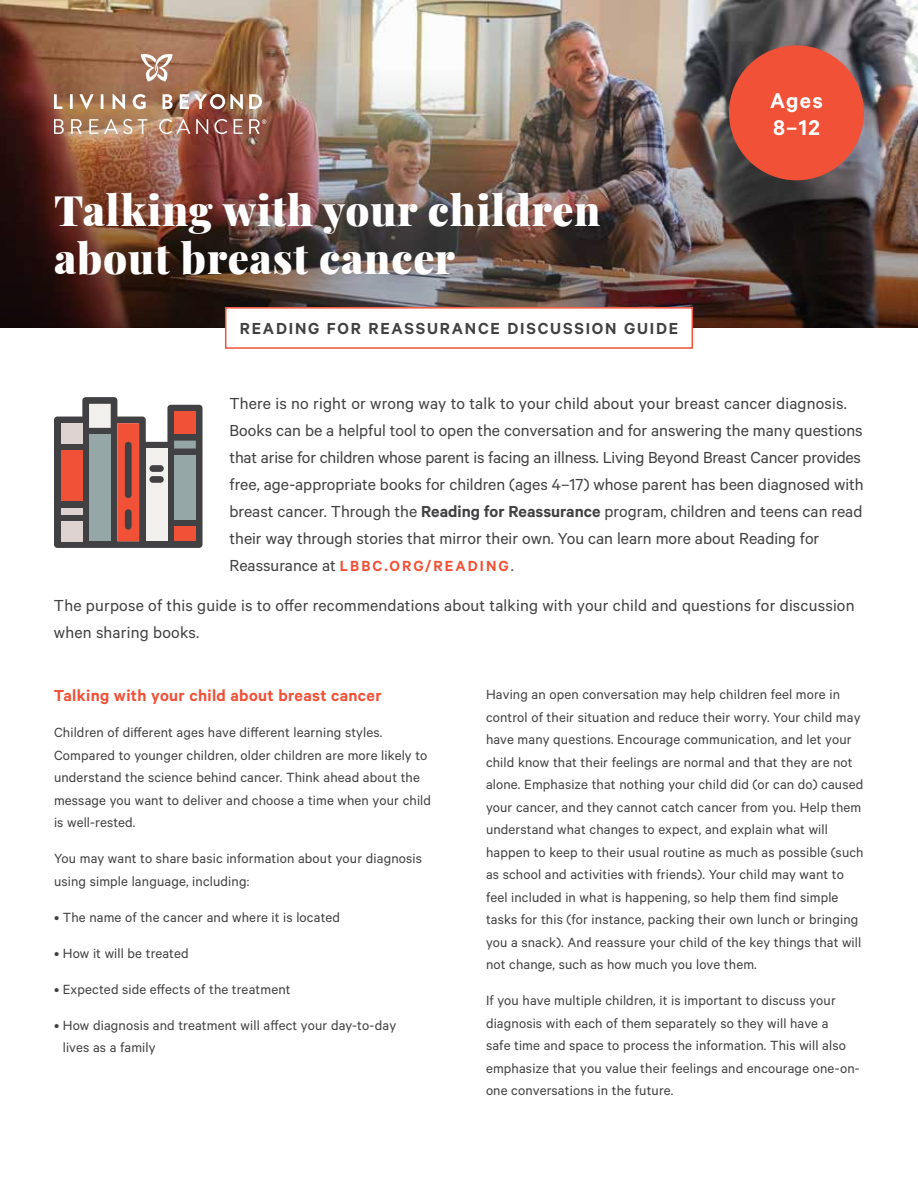
<style>
.page{position:relative;width:918px;height:1188px;background:#fff}
.page>*{position:absolute;margin:0;border:0;box-sizing:border-box;transform-origin:0 0}
.t1{font:900 42px/48px "Playfair Display";letter-spacing:.02em;color:#fff}
.t2{font:600 24px/27px "Calibre";letter-spacing:.05em;color:#fff}
.t3{font:18px/27px "Calibre";color:#414042}
.t4{font:600 18px "Calibre";letter-spacing:.02em;color:#f05137}
.t5{font:600 18px "Calibre";letter-spacing:.1em;color:#414042}
.t6{font:600 16.5px "Calibre";letter-spacing:.125em;color:#f05137}
.t7{font:15px/22.5px "Calibre";letter-spacing:.01em;color:#414042}
.s1{font-weight:600}
.s2{font-weight:400;font-size:18px;color:#414042}
</style>
<div class="page">
<img style="left:0;top:0;width:918px;height:69px">
<img style="left:0;top:69px;width:918px;height:259px">
<div style="left:226px;top:308px;width:466px;height:40px;background:#fff"></div>
<div style="left:225px;top:307px;width:468px;height:42px;border:2px solid #f05137"></div>
<div style="left:729px;top:45px;width:135px;height:135px;background:#f05137;border-radius:50%"></div>
<svg style="left:54px;top:397px;width:149px;height:151px;background:#9e827e"></svg>
<div style="left:174px;top:455px;width:22px;height:65px;background:#95a8a7"></div>
<div style="left:174px;top:527px;width:22px;height:14px;background:#f05137"></div>
<svg style="left:141px;top:54px;width:32px;height:28px"></svg>
<svg style="left:54px;top:94px;width:9px;height:15px"></svg>
<hr style="left:70px;top:94px;width:3px;height:15px;background:#fff">
<svg style="left:79px;top:94px;width:15px;height:15px"></svg>
<svg style="left:101px;top:94px;width:2px;height:15px"></svg>
<svg style="left:113px;top:94px;width:12px;height:15px"></svg>
<svg style="left:133px;top:94px;width:13px;height:15px"></svg>
<svg style="left:163px;top:94px;width:10px;height:15px"></svg>
<svg style="left:180px;top:94px;width:63px;height:15px"></svg>
<svg style="left:249px;top:94px;width:13px;height:15px"></svg>
<svg style="left:54px;top:119px;width:10px;height:15px"></svg>
<svg style="left:71px;top:119px;width:11px;height:15px"></svg>
<svg style="left:89px;top:119px;width:9px;height:15px"></svg>
<svg style="left:104px;top:119px;width:43px;height:15px"></svg>
<svg style="left:159px;top:119px;width:31px;height:15px"></svg>
<svg style="left:196px;top:119px;width:12px;height:15px"></svg>
<svg style="left:214px;top:119px;width:13px;height:15px"></svg>
<svg style="left:234px;top:119px;width:9px;height:15px"></svg>
<svg style="left:249px;top:119px;width:17px;height:15px"></svg>
<h1 class="t1" style="left:54px;top:182px;width:548px">Talking with your children about breast cancer</h1>
<p class="t5" style="left:240px;top:317px;width:440px">READING FOR REASSURANCE DISCUSSION GUIDE</p>
<h2 class="t2" style="left:770px;top:86px;width:54px">Ages<br>8–12</h2>
<p class="t3" style="left:230px;top:389px;width:636px">There is no right or wrong way to talk to your child about your breast cancer diagnosis.<br>Books can be a helpful tool to open the conversation and for answering the many questions that arise for children whose parent is facing an illness. Living Beyond Breast Cancer provides free, age-appropriate books for children (ages 4–17) whose parent has been diagnosed with breast cancer. Through the <span class="s1">Reading for Reassurance</span> program, children and teens can read their way through stories that mirror their own. You can learn more about Reading for</p>
<p class="t6" style="left:230px;top:556px;width:286px"><span class="s2">Reassurance at</span> LBBC.ORG/READING<span class="s2">.</span></p>
<p class="t3" style="left:54px;top:592px;width:802px">The purpose of this guide is to offer recommendations about talking with your child and questions for discussion when sharing books.</p>
<p class="t4" style="left:54px;top:685px;width:329px">Talking with your child about breast cancer</p>
<p class="t7" style="left:54px;top:721px;width:379px">Children of different ages have different learning styles.<br>Compared to younger children, older children are more likely to understand the science behind cancer. Think ahead about the message you want to deliver and choose a time when your child is well-rested.</p>
<p class="t7" style="left:54px;top:847px;width:370px">You may want to share basic information about your diagnosis using simple language, including:</p>
<p class="t7" style="left:54px;top:905px;width:288px">• The name of the cancer and where it is located</p>
<p class="t7" style="left:54px;top:941px;width:136px">• How it will be treated</p>
<p class="t7" style="left:54px;top:977px;width:238px">• Expected side effects of the treatment</p>
<p class="t7" style="left:63px;top:1013px;width:335px;text-indent:-9px">• How diagnosis and treatment will affect your day-to-day lives as a family</p>
<p class="t7" style="left:486px;top:683px;width:379px">Having an open conversation may help children feel more in control of their situation and reduce their worry. Your child may have many questions. Encourage communication, and let your child know that their feelings are normal and that they are not alone. Emphasize that nothing your child did (or can do) caused your cancer, and they cannot catch cancer from you. Help them understand what changes to expect, and explain what will happen to keep to their usual routine as much as possible (such as school and activities with friends). Your child may want to feel included in what is happening, so help them find simple tasks for this (for instance, packing their own lunch or bringing you a snack). And reassure your child of the key things that will not change, such as how much you love them.</p>
<p class="t7" style="left:486px;top:989px;width:375px">If you have multiple children, it is important to discuss your diagnosis with each of them separately so they will have a<br>safe time and space to process the information. This will also emphasize that you value their feelings and encourage one-on&shy;one conversations in the future.</p>
</div>
